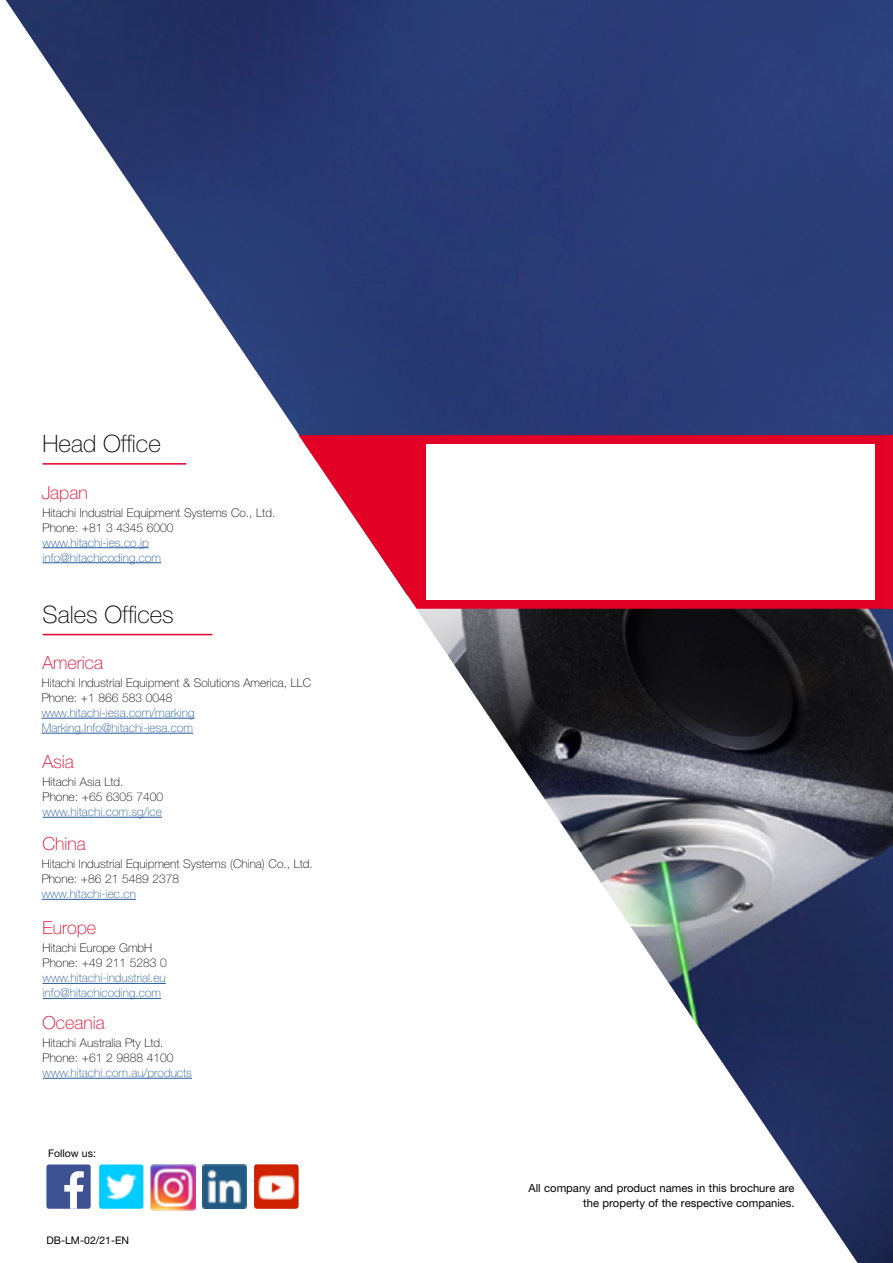
<style>
.page{position:relative;width:893px;height:1263px;background:#fff}
.page>*{position:absolute;margin:0;border:0;box-sizing:border-box;transform-origin:0 0}
.t1{font:100 24px "Helvetica Neue LT Pro";color:#000}
.t2{font:100 18px "Helvetica Neue LT Pro";color:#e40026}
.t3{font:100 12px/15px "Helvetica Neue LT Pro";color:#000}
.t4{font:100 12px/15px "Helvetica Neue LT Pro";color:#245a9c}
.t5{font:11.25px/14.9px "Helvetica Neue LT Pro";color:#000;text-align:right}
.t6{font:10.5px "Helvetica Neue LT Pro";color:#000}
</style>
<div class="page">
<img style="left:6px;top:0;width:887px;height:1263px">
<hr style="left:43px;top:634px;width:169px;height:1px;background:#e40026">
<svg style="left:298px;top:435px;width:595px;height:174px;fill:#e20025"></svg>
<div style="left:426px;top:444px;width:449px;height:155px;background:#fff"></div>
<div style="left:46px;top:1164px;width:45px;height:45px;background:#3d5193;border-radius:2px"></div>
<svg style="left:64px;top:1171px;width:20px;height:38px"></svg>
<svg style="left:246px;top:1177px;width:8px;height:18px"></svg>
<div style="left:99px;top:1164px;width:44px;height:45px;background:#0cf;border-radius:2px"></div>
<img style="left:106px;top:1173px;width:31px;height:27px">
<img style="left:202px;top:1164px;width:44px;height:45px">
<img style="left:151px;top:1163px;width:44px;height:47px">
<div style="left:254px;top:1164px;width:44px;height:44px;background:#df6e58;border-radius:2px"></div>
<img style="left:254px;top:1165px;width:44px;height:43px">
<hr style="left:43px;top:463px;width:143px;height:2px;background:#e40026">
<hr style="left:43px;top:547px;width:106px;height:1px;background:#245a9c">
<hr style="left:43px;top:562px;width:118px;height:1px;background:#245a9c">
<hr style="left:42px;top:718px;width:152px;height:1px;background:#245a9c">
<hr style="left:42px;top:733px;width:151px;height:1px;background:#245a9c">
<hr style="left:43px;top:817px;width:119px;height:1px;background:#245a9c">
<hr style="left:42px;top:899px;width:94px;height:1px;background:#245a9c">
<hr style="left:43px;top:983px;width:123px;height:1px;background:#245a9c">
<hr style="left:43px;top:998px;width:118px;height:1px;background:#245a9c">
<hr style="left:43px;top:1078px;width:149px;height:1px;background:#245a9c">
<div style="left:885px;top:436px;width:8px;height:173px;background:#e40026"></div>
<h1 class="t1" style="left:43px;top:430px;width:120px">Head Office</h1>
<h2 class="t2" style="left:42px;top:482px;width:48px">Japan</h2>
<p class="t3" style="left:43px;top:505px;width:234px">Hitachi Industrial Equipment Systems Co., Ltd.<br>Phone: +81 3 4345 6000</p>
<p class="t4" style="left:43px;top:535px;width:120px">www.hitachi-ies.co.jp info@hitachicoding.com</p>
<h1 class="t1" style="left:43px;top:601px;width:133px">Sales Offices</h1>
<h2 class="t2" style="left:43px;top:652px;width:62px">America</h2>
<p class="t3" style="left:42px;top:675px;width:271px">Hitachi Industrial Equipment &amp; Solutions America, LLC<br>Phone: +1 866 583 0048</p>
<p class="t4" style="left:42px;top:705px;width:154px">www.hitachi-iesa.com/marking<br>Marking.Info@hitachi-iesa.com</p>
<h2 class="t2" style="left:43px;top:751px;width:33px">Asia</h2>
<p class="t3" style="left:43px;top:774px;width:122px">Hitachi Asia Ltd.<br>Phone: +65 6305 7400</p>
<p class="t4" style="left:43px;top:804px;width:121px">www.hitachi.com.sg/ice</p>
<h2 class="t2" style="left:43px;top:833px;width:45px">China</h2>
<p class="t3" style="left:42px;top:856px;width:273px">Hitachi Industrial Equipment Systems (China) Co., Ltd.<br>Phone: +86 21 5489 2378</p>
<p class="t4" style="left:42px;top:886px;width:96px">www.hitachi-iec.cn</p>
<h2 class="t2" style="left:43px;top:917px;width:55px">Europe</h2>
<p class="t3" style="left:43px;top:940px;width:126px">Hitachi Europe GmbH<br>Phone: +49 211 5283 0</p>
<p class="t4" style="left:43px;top:970px;width:125px">www.hitachi-industrial.eu info@hitachicoding.com</p>
<h2 class="t2" style="left:43px;top:1012px;width:64px">Oceania</h2>
<p class="t3" style="left:43px;top:1035px;width:132px">Hitachi Australia Pty Ltd.<br>Phone: +61 2 9888 4100</p>
<p class="t4" style="left:43px;top:1065px;width:151px">www.hitachi.com.au/products</p>
<p class="t6" style="left:48px;top:1147px;width:49px">Follow us:</p>
<p class="t6" style="left:46px;top:1234px;width:84px">DB-LM-02/21-EN</p>
<p class="t5" style="left:528px;top:1181px;width:268px">All company and product names in this brochure are the property of the respective companies.</p>
</div>
